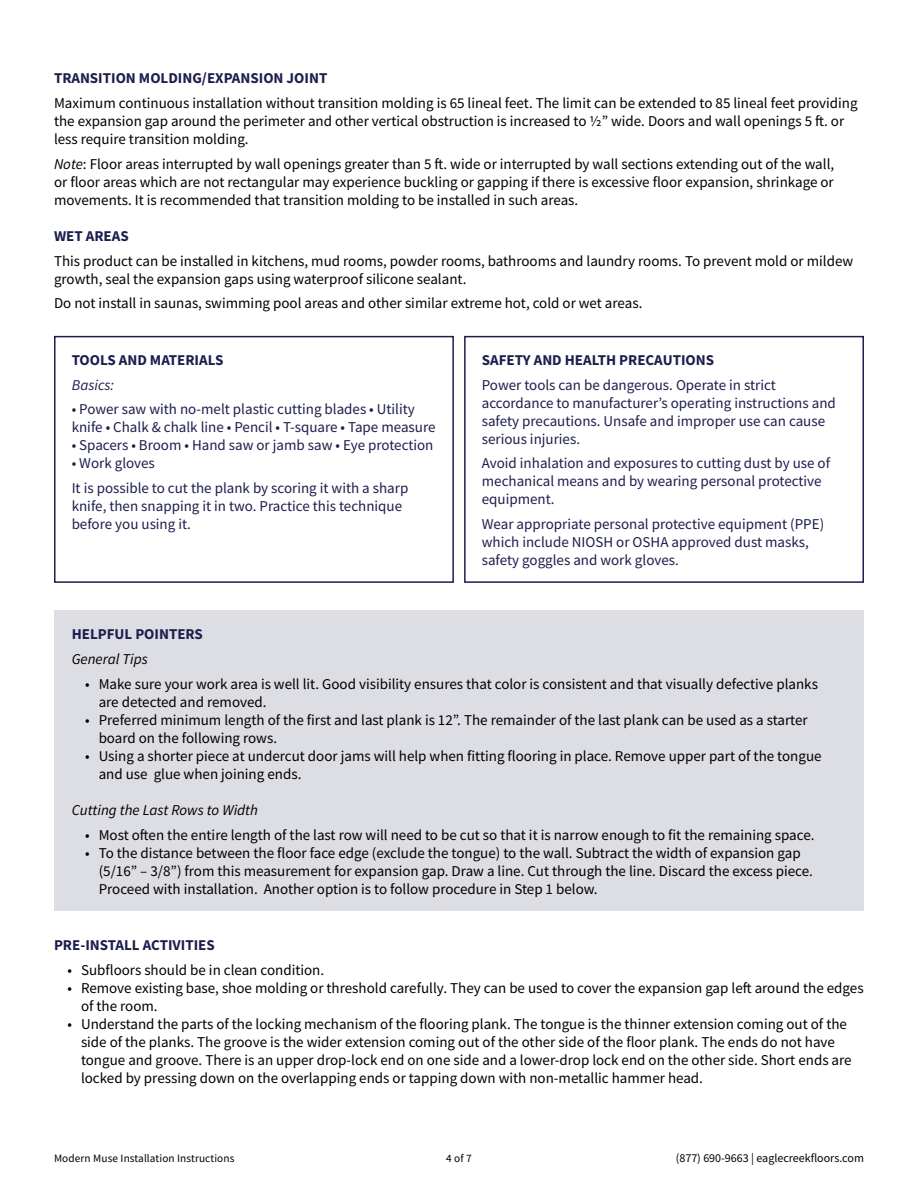
<style>
.page{position:relative;width:918px;height:1188px;background:#fff}
.page>*{position:absolute;margin:0;border:0;box-sizing:border-box;transform-origin:0 0}
.t1{font:15px/18px "Source Sans Pro";color:#000}
.t2{font:15px/18px "Source Sans Pro";color:#1c1e4d}
.t3{font:700 15px "Source Sans Pro";color:#1c1e4d}
.t4{font:italic 15px "Source Sans Pro";color:#000}
.t5{font:italic 15px "Source Sans Pro";color:#1c1e4d}
.t6{font:12px "Source Sans Pro";color:#000}
.t7{font:11.25px "Source Sans Pro";letter-spacing:.01em;color:#000}
.s1{font-style:italic}
</style>
<div class="page">
<div style="left:54px;top:610px;width:810px;height:301px;background:#dddde4"></div>
<div style="left:464px;top:336px;width:400px;height:247px;border:2px solid #1c1e4d"></div>
<div style="left:54px;top:336px;width:400px;height:247px;border:2px solid #1c1e4d"></div>
<p class="t3" style="left:54px;top:68px;width:275px">TRANSITION MOLDING/EXPANSION JOINT</p>
<p class="t1" style="left:54px;top:94px;width:805px">Maximum continuous installation without transition molding is 65 lineal feet. The limit can be extended to 85 lineal feet providing the expansion gap around the perimeter and other vertical obstruction is increased to ½” wide. Doors and wall openings 5 ft. or less require transition molding.</p>
<p class="t1" style="left:54px;top:155px;width:782px;text-align:justify"><span class="s1">Note</span>: Floor areas interrupted by wall openings greater than 5 ft. wide or interrupted by wall sections extending out of the wall, or floor areas which are not rectangular may experience buckling or gapping if there is excessive floor expansion, shrinkage or movements. It is recommended that transition molding to be installed in such areas.</p>
<p class="t3" style="left:54px;top:226px;width:76px">WET AREAS</p>
<p class="t1" style="left:54px;top:251px;width:801px">This product can be installed in kitchens, mud rooms, powder rooms, bathrooms and laundry rooms. To prevent mold or mildew growth, seal the expansion gaps using waterproof silicone sealant.</p>
<p class="t1" style="left:54px;top:294px;width:590px">Do not install in saunas, swimming pool areas and other similar extreme hot, cold or wet areas.</p>
<p class="t3" style="left:72px;top:350px;width:153px">TOOLS AND MATERIALS</p>
<p class="t5" style="left:72px;top:375px;width:44px">Basics:</p>
<p class="t2" style="left:72px;top:400px;width:365px">• Power saw with no-melt plastic cutting blades • Utility knife • Chalk &amp; chalk line • Pencil • T-square • Tape measure</p>
<p class="t2" style="left:72px;top:436px;width:363px">• Spacers • Broom • Hand saw or jamb saw • Eye protection</p>
<p class="t2" style="left:72px;top:451px;width:338px;line-height:24.8px">• Work gloves<br>It is possible to cut the plank by scoring it with a sharp</p>
<p class="t2" style="left:72px;top:497px;width:332px">knife, then snapping it in two. Practice this technique before you using it.</p>
<p class="t3" style="left:482px;top:350px;width:234px">SAFETY AND HEALTH PRECAUTIONS</p>
<p class="t2" style="left:482px;top:376px;width:356px">Power tools can be dangerous. Operate in strict accordance to manufacturer’s operating instructions and safety precautions. Unsafe and improper use can cause serious injuries.</p>
<p class="t2" style="left:482px;top:454px;width:350px">Avoid inhalation and exposures to cutting dust by use of mechanical means and by wearing personal protective equipment.</p>
<p class="t2" style="left:482px;top:515px;width:344px">Wear appropriate personal protective equipment (PPE) which include NIOSH or OSHA approved dust masks, safety goggles and work gloves.</p>
<p class="t3" style="left:72px;top:624px;width:133px">HELPFUL POINTERS</p>
<p class="t4" style="left:72px;top:650px;width:78px">General Tips</p>
<p class="t1" style="left:99px;top:675px;width:721px;text-indent:-14px">• Make sure your work area is well lit. Good visibility ensures that color is consistent and that visually defective planks are detected and removed.</p>
<p class="t1" style="left:99px;top:711px;width:711px;text-indent:-14px">• Preferred minimum length of the first and last plank is 12”. The remainder of the last plank can be used as a starter board on the following rows.</p>
<p class="t1" style="left:99px;top:747px;width:724px;text-indent:-14px">• Using a shorter piece at undercut door jams will help when fitting flooring in place. Remove upper part of the tongue and use glue when joining ends.</p>
<p class="t4" style="left:72px;top:800px;width:188px">Cutting the Last Rows to Width</p>
<p class="t1" style="left:85px;top:826px;width:731px">• Most often the entire length of the last row will need to be cut so that it is narrow enough to fit the remaining space.</p>
<p class="t1" style="left:99px;top:844px;width:716px;text-indent:-14px">• To the distance between the floor face edge (exclude the tongue) to the wall. Subtract the width of expansion gap (5/16” – 3/8”) from this measurement for expansion gap. Draw a line. Cut through the line. Discard the excess piece.<br>Proceed with installation. Another option is to follow procedure in Step 1 below.</p>
<p class="t3" style="left:54px;top:935px;width:162px">PRE-INSTALL ACTIVITIES</p>
<p class="t1" style="left:68px;top:961px;width:258px">• Subfloors should be in clean condition.</p>
<p class="t1" style="left:81px;top:979px;width:784px;text-indent:-14px">• Remove existing base, shoe molding or threshold carefully. They can be used to cover the expansion gap left around the edges of the room.</p>
<p class="t1" style="left:81px;top:1015px;width:772px;text-indent:-14px">• Understand the parts of the locking mechanism of the flooring plank. The tongue is the thinner extension coming out of the side of the planks. The groove is the wider extension coming out of the other side of the floor plank. The ends do not have tongue and groove. There is an upper drop-lock end on one side and a lower-drop lock end on the other side. Short ends are locked by pressing down on the overlapping ends or tapping down with non-metallic hammer head.</p>
<p class="t7" style="left:54px;top:1151px;width:182px">Modern Muse Installation Instructions</p>
<p class="t7" style="left:446px;top:1151px;width:27px">4 of 7</p>
<p class="t6" style="left:676px;top:1151px;width:190px">(877) 690-9663 | eaglecreekfloors.com</p>
</div>
